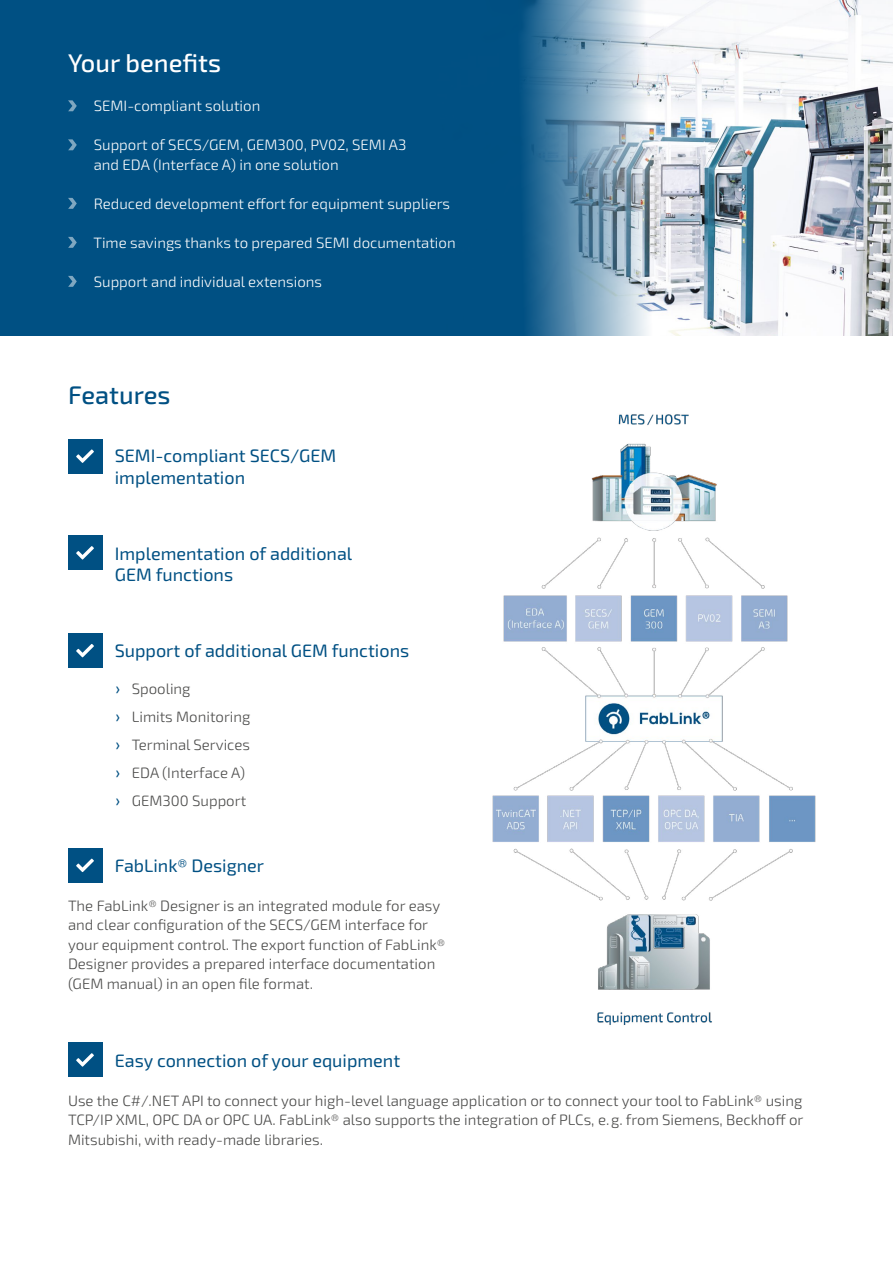
<style>
.page{position:relative;width:893px;height:1263px;background:#fff}
.page>*{position:absolute;margin:0;border:0;box-sizing:border-box;transform-origin:0 0}
.t1{font:500 25.5px "Sn T";color:#fff}
.t2{font:500 25.5px "Sn T";color:#005083}
.t3{font:18px/21.6px "Sn T";color:#005083}
.t4{font:300 15px/19.5px "Sn T";color:#4a4a49}
.t5{font:300 15px/19.5px "Sn T";color:#fff}
.s1{font-family:"Calibri";font-weight:400;font-size:16.5px;color:#005083}
</style>
<div class="page">
<div style="left:0;top:0;width:893px;height:336px;background:#005083"></div>
<svg style="left:68px;top:100px;width:9px;height:11px"></svg>
<svg style="left:68px;top:139px;width:9px;height:11px"></svg>
<svg style="left:68px;top:198px;width:9px;height:11px"></svg>
<svg style="left:68px;top:237px;width:9px;height:11px"></svg>
<svg style="left:68px;top:276px;width:9px;height:11px"></svg>
<img style="left:523px;top:0;width:370px;height:336px">
<div style="left:68px;top:439px;width:34px;height:34px;background:#005083"></div>
<svg style="left:76px;top:449px;width:18px;height:14px"></svg>
<div style="left:68px;top:536px;width:34px;height:34px;background:#005083"></div>
<svg style="left:76px;top:546px;width:18px;height:14px"></svg>
<div style="left:68px;top:634px;width:34px;height:34px;background:#005083"></div>
<svg style="left:76px;top:644px;width:18px;height:13px"></svg>
<div style="left:68px;top:848px;width:34px;height:34px;background:#005083"></div>
<svg style="left:76px;top:858px;width:18px;height:14px"></svg>
<div style="left:68px;top:1043px;width:34px;height:34px;background:#005083"></div>
<svg style="left:76px;top:1053px;width:18px;height:14px"></svg>
<img style="left:492px;top:414px;width:324px;height:611px">
<h1 class="t1" style="left:68px;top:48px;width:155px">Your benefits</h1>
<p class="t5" style="left:94px;top:97px;width:168px">SEMI-compliant solution</p>
<p class="t5" style="left:94px;top:136px;width:314px">Support of SECS/GEM, GEM300, PV02, SEMI A3 and EDA (Interface A) in one solution</p>
<p class="t5" style="left:94px;top:194px;width:358px">Reduced development effort for equipment suppliers</p>
<p class="t5" style="left:93px;top:233px;width:364px">Time savings thanks to prepared SEMI documentation</p>
<p class="t5" style="left:94px;top:272px;width:230px">Support and individual extensions</p>
<h1 class="t2" style="left:68px;top:380px;width:104px">Features</h1>
<p class="t3" style="left:115px;top:446px;width:223px">SEMI-compliant SECS/GEM implementation</p>
<p class="t3" style="left:115px;top:543px;width:239px">Implementation of additional<br>GEM functions</p>
<p class="t3" style="left:115px;top:641px;width:296px">Support of additional GEM functions</p>
<p class="t4" style="left:115px;top:675px;width:137px;line-height:28px"><span class="s1">›</span> Spooling<br><span class="s1">›</span> Limits Monitoring <span class="s1">›</span> Terminal Services <span class="s1">›</span> EDA (Interface A) <span class="s1">›</span> GEM300 Support</p>
<p class="t3" style="left:115px;top:855px;width:151px">FabLink® Designer</p>
<p class="t4" style="left:68px;top:896px;width:379px">The FabLink® Designer is an integrated module for easy and clear configuration of the SECS/GEM interface for your equipment control. The export function of FabLink® Designer provides a prepared interface documentation (GEM manual) in an open file format.</p>
<p class="t3" style="left:115px;top:1050px;width:287px">Easy connection of your equipment</p>
<p class="t4" style="left:68px;top:1091px;width:737px;text-align:justify">Use the C#/.NET API to connect your high-level language application or to connect your tool to FabLink® using TCP/IP XML, OPC DA or OPC UA. FabLink® also supports the integration of PLCs, e.g. from Siemens, Beckhoff or Mitsubishi, with ready-made libraries.</p>
</div>
